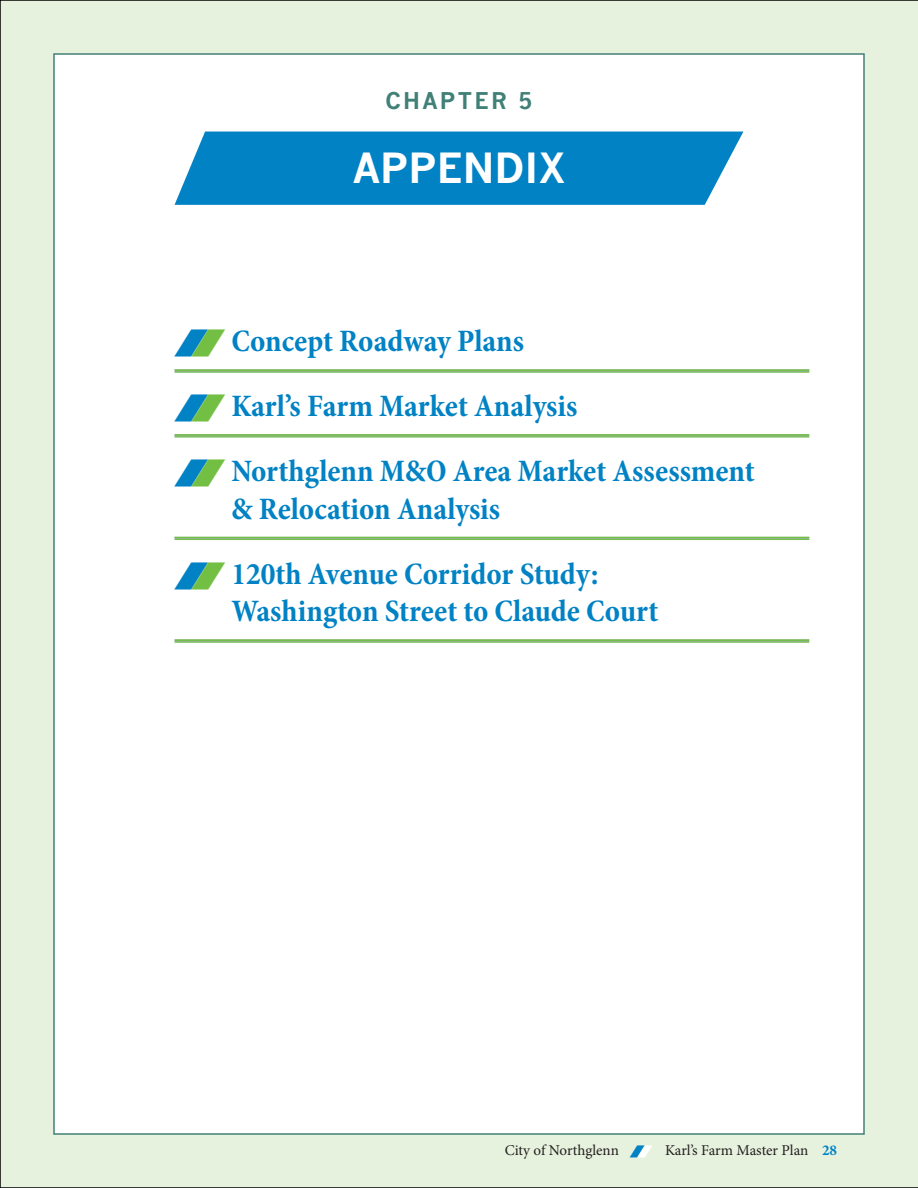
<style>
.page{position:relative;width:918px;height:1188px;background:#e7f2de}
.page>*{position:absolute;margin:0;border:0;box-sizing:border-box;transform-origin:0 0}
.t1{font:700 40.65px "News Gothic";color:#fff}
.t2{font:700 condensed 31.5px/64.8px "Minion Pro";color:#0082c4}
.t3{font:700 22.65px "News Gothic";letter-spacing:.1em;color:#418077}
.t4{font:15px "Minion Pro";letter-spacing:-.015em;color:#231f20}
.s1{font-weight:700;color:#0082c4}
</style>
<div class="page">
<div style="left:53px;top:53px;width:812px;height:1082px;background:#fff;border:2px solid #418077"></div>
<svg style="left:175px;top:132px;width:568px;height:73px;background:#0f89c7"></svg>
<hr style="left:175px;top:369px;width:634px;height:3px;background:#9ab2ae">
<hr style="left:175px;top:369px;width:634px;height:2px;background:#73bf43">
<hr style="left:175px;top:372px;width:634px;height:1px;background:#73bf43">
<hr style="left:175px;top:434px;width:634px;height:3px;background:#9ab2ae">
<hr style="left:175px;top:434px;width:634px;height:2px;background:#73bf43">
<hr style="left:175px;top:437px;width:634px;height:1px;background:#73bf43">
<hr style="left:175px;top:537px;width:634px;height:3px;background:#9ab2ae">
<hr style="left:175px;top:537px;width:634px;height:1px;background:#73bf43">
<hr style="left:175px;top:539px;width:634px;height:1px;background:#73bf43">
<hr style="left:175px;top:639px;width:634px;height:3px;background:#9ab2ae">
<hr style="left:175px;top:639px;width:634px;height:2px;background:#73bf43">
<hr style="left:175px;top:642px;width:634px;height:1px;background:#73bf43">
<svg style="left:630px;top:1145px;width:22px;height:12px"></svg>
<p class="t3" style="left:385px;top:87px;width:149px">CHAPTER 5</p>
<p class="t1" style="left:353px;top:143px;width:215px">APPENDIX</p>
<p class="t2" style="left:231px;top:309px;width:525px">Concept Roadway Plans<br>Karl’s Farm Market Analysis<br>Northglenn M&amp;O Area Market Assessment</p>
<p class="t2" style="left:231px;top:476px;width:369px">&amp; Relocation Analysis<br>120th Avenue Corridor Study:</p>
<p class="t2" style="left:232px;top:579px;width:428px">Washington Street to Claude Court</p>
<p class="t4" style="left:505px;top:1140px;width:116px">City of Northglenn</p>
<p class="t4" style="left:665px;top:1140px;width:173px">Karl’s Farm Master Plan <span class="s1">28</span></p>
</div>
